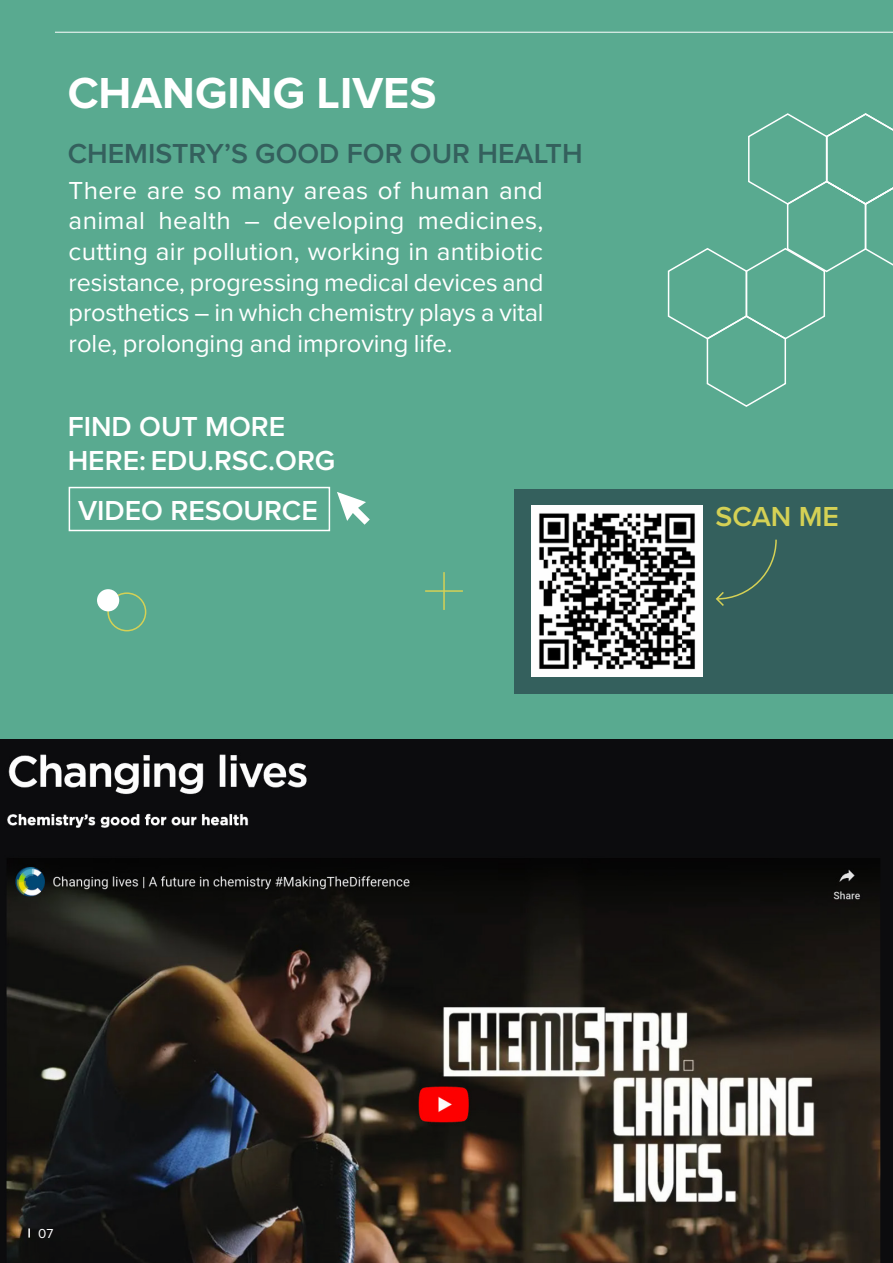
<style>
.page{position:relative;width:893px;height:1263px;background:#fff}
.page>*{position:absolute;margin:0;border:0;box-sizing:border-box;transform-origin:0 0}
.t1{font:700 45px "Proxima Nova";color:#fff}
.t2{font:600 28.5px/34.5px "Proxima Nova";color:#fff}
.t3{font:600 28.5px "Proxima Nova";color:#34605d}
.t4{font:600 28.5px "Proxima Nova";color:#d5d155}
.t5{font:25.5px/30.6px "Proxima Nova";color:#fff;text-align:justify}
.t6{font:13.5px "Proxima Nova";color:#fff}
</style>
<div class="page">
<div style="left:0;top:0;width:893px;height:741px;background:#59aa90"></div>
<svg style="left:667px;top:113px;width:226px;height:294px"></svg>
<img style="left:0;top:740px;width:893px;height:523px">
<hr style="left:425px;top:590px;width:38px;height:2px;background:#d5d155">
<hr style="left:443px;top:572px;width:2px;height:38px;background:#d5d155">
<div style="left:515px;top:489px;width:378px;height:204px;background:#34605d"></div>
<svg style="left:716px;top:539px;width:61px;height:67px"></svg>
<div style="left:69px;top:487px;width:261px;height:44px;border:2px solid #fff"></div>
<svg style="left:337px;top:492px;width:33px;height:33px"></svg>
<div style="left:107px;top:592px;width:39px;height:39px;border:2px solid #d5d155;border-radius:50%"></div>
<svg style="left:531px;top:505px;width:172px;height:172px"></svg>
<div style="left:97px;top:589px;width:22px;height:22px;background:#fff;border-radius:50%"></div>
<img style="left:532px;top:506px;width:170px;height:170px">
<hr style="left:55px;top:32px;width:838px;height:1px;background:#fff">
<svg style="left:28px;top:1228px;width:2px;height:9px"></svg>
<h1 class="t1" style="left:68px;top:59px;width:370px">CHANGING LIVES</h1>
<p class="t3" style="left:68px;top:133px;width:516px">CHEMISTRY’S GOOD FOR OUR HEALTH</p>
<p class="t5" style="left:69px;top:174px;width:477px">There are so many areas of human and animal health – developing medicines, cutting air pollution, working in antibiotic resistance, progressing medical devices and prosthetics – in which chemistry plays a vital role, prolonging and improving life.</p>
<p class="t2" style="left:68px;top:408px;width:269px">FIND OUT MORE<br>HERE: EDU.RSC.ORG</p>
<p class="t2" style="left:78px;top:492px;width:241px">VIDEO RESOURCE</p>
<p class="t4" style="left:715px;top:496px;width:125px">SCAN ME</p>
<p class="t6" style="left:38px;top:1223px;width:17px">07</p>
</div>
